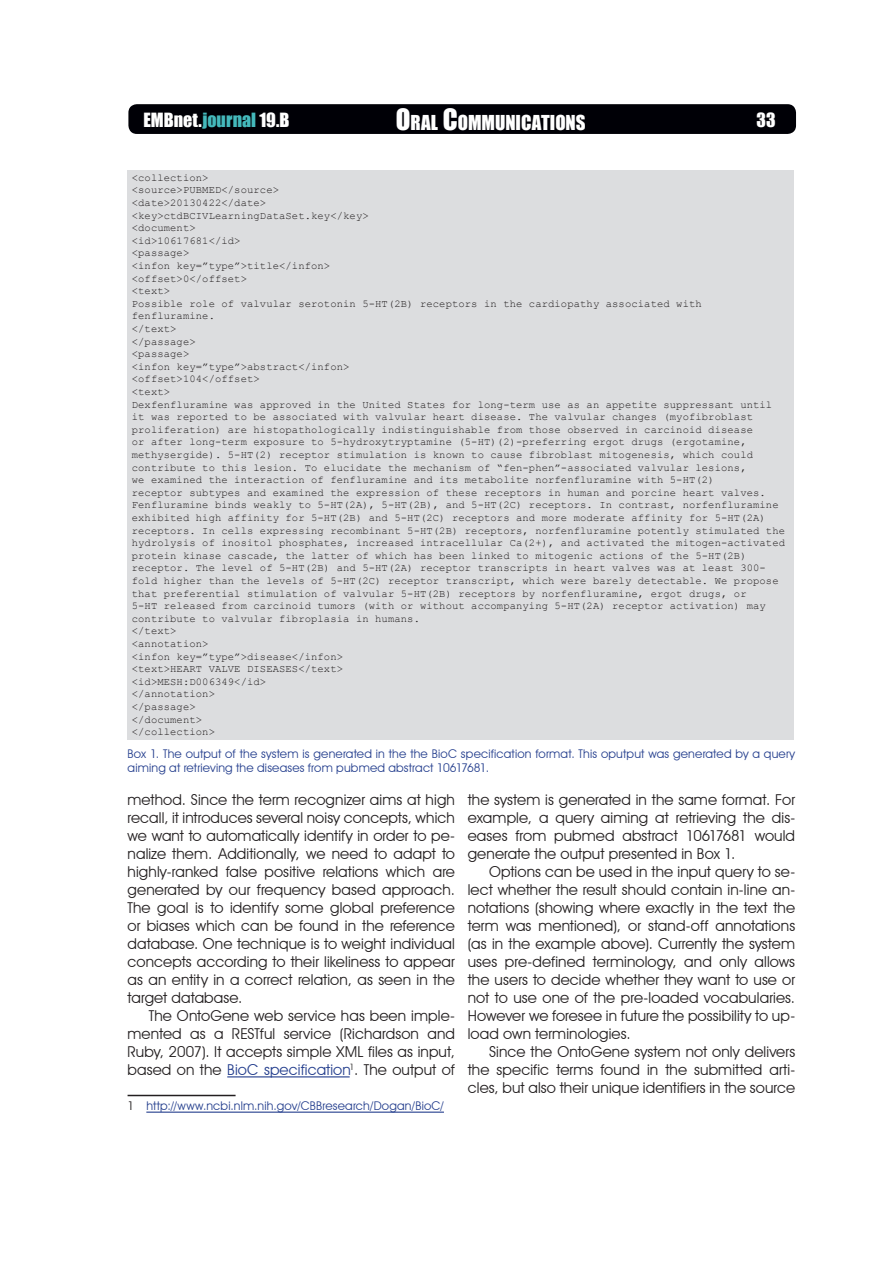
<style>
.page{position:relative;width:893px;height:1263px;background:#fff}
.page>*{position:absolute;margin:0;border:0;box-sizing:border-box;transform-origin:0 0}
.t1{font:18.9px "Impact";color:#fff}
.t2{font:18px "Impact";letter-spacing:.005em;color:#fff}
.text{font:15px/18px "Avant Garde IT Cby BT";letter-spacing:.01em;color:#231f20;text-align:justify}
.footnote{font:15px/18px "Avant Garde IT Cby BT";letter-spacing:.005em;color:#231f20;text-align:justify}
.legend{font:12px/14.4px "Avant Garde IT Cby BT";letter-spacing:.015em;color:#253f8e}
.footnote-2{font:12px "Avant Garde IT Cby BT";letter-spacing:.02em;color:#253f8e}
.code{font:10.5px/12.6px "Courier New";letter-spacing:.01em;color:#231f20}
.s1{color:#44b9bc}
.s2{font-size:27px}
.s3{color:#253f8e}
.s4{color:#231f20}
</style>
<div class="page">
<div style="left:128px;top:104px;width:668px;height:30px;background:#000006;border-radius:9px"></div>
<hr style="left:227px;top:1076px;width:123px;height:1px;background:#253f8e">
<hr style="left:128px;top:1095px;width:108px;height:1px;background:#231f20">
<hr style="left:146px;top:1111px;width:298px;height:2px;background:#253f8e">
<div style="left:128px;top:170px;width:666px;height:569px;background:#dcdddf"></div>
<h2 class="t2" style="left:143px;top:106px;width:148px">EMBnet.<span class="s1">journal</span> 19.B</h2>
<h1 class="t1" style="left:396px;top:108px;width:191px"><span class="s2">O</span>RAL <span class="s2">C</span>OMMUNICATIONS</h1>
<h2 class="t2" style="left:756px;top:106px;width:21px">33</h2>
<p class="code" style="left:132px;top:171px;width:78px">&lt;collection&gt;</p>
<p class="code" style="left:132px;top:183px;width:149px">&lt;source&gt;PUBMED&lt;/source&gt;</p>
<p class="code" style="left:132px;top:196px;width:136px">&lt;date&gt;20130422&lt;/date&gt;</p>
<p class="code" style="left:132px;top:209px;width:238px">&lt;key&gt;ctdBCIVLearningDataSet.key&lt;/key&gt;</p>
<p class="code" style="left:132px;top:221px;width:65px">&lt;document&gt;</p>
<p class="code" style="left:132px;top:234px;width:110px">&lt;id&gt;10617681&lt;/id&gt;</p>
<p class="code" style="left:132px;top:246px;width:59px">&lt;passage&gt;</p>
<p class="code" style="left:132px;top:259px;width:200px">&lt;infon key=”type”&gt;title&lt;/infon&gt;</p>
<p class="code" style="left:132px;top:272px;width:117px">&lt;offset&gt;0&lt;/offset&gt;</p>
<p class="code" style="left:132px;top:284px;width:40px">&lt;text&gt;</p>
<p class="code" style="left:132px;top:297px;width:571px">Possible role of valvular serotonin 5-HT(2B) receptors in the cardiopathy associated with fenfluramine.</p>
<p class="code" style="left:132px;top:322px;width:46px">&lt;/text&gt;</p>
<p class="code" style="left:132px;top:335px;width:65px">&lt;/passage&gt;</p>
<p class="code" style="left:132px;top:347px;width:59px">&lt;passage&gt;</p>
<p class="code" style="left:132px;top:360px;width:219px">&lt;infon key=”type”&gt;abstract&lt;/infon&gt;</p>
<p class="code" style="left:132px;top:372px;width:129px">&lt;offset&gt;104&lt;/offset&gt;</p>
<p class="code" style="left:132px;top:385px;width:40px">&lt;text&gt;</p>
<p class="code" style="left:132px;top:398px;width:655px">Dexfenfluramine was approved in the United States for long-term use as an appetite suppressant until it was reported to be associated with valvular heart disease. The valvular changes (myofibroblast proliferation) are histopathologically indistinguishable from those observed in carcinoid disease<br>or after long-term exposure to 5-hydroxytryptamine (5-HT)(2)-preferring ergot drugs (ergotamine, methysergide). 5-HT(2) receptor stimulation is known to cause fibroblast mitogenesis, which could contribute to this lesion. To elucidate the mechanism of “fen-phen”-associated valvular lesions,<br>we examined the interaction of fenfluramine and its metabolite norfenfluramine with 5-HT(2)<br>receptor subtypes and examined the expression of these receptors in human and porcine heart valves.<br>Fenfluramine binds weakly to 5-HT(2A), 5-HT(2B), and 5-HT(2C) receptors. In contrast, norfenfluramine exhibited high affinity for 5-HT(2B) and 5-HT(2C) receptors and more moderate affinity for 5-HT(2A) receptors. In cells expressing recombinant 5-HT(2B) receptors, norfenfluramine potently stimulated the hydrolysis of inositol phosphates, increased intracellular Ca(2+), and activated the mitogen-activated protein kinase cascade, the latter of which has been linked to mitogenic actions of the 5-HT(2B) receptor. The level of 5-HT(2B) and 5-HT(2A) receptor transcripts in heart valves was at least 300- fold higher than the levels of 5-HT(2C) receptor transcript, which were barely detectable. We propose that preferential stimulation of valvular 5-HT(2B) receptors by norfenfluramine, ergot drugs, or<br>5-HT released from carcinoid tumors (with or without accompanying 5-HT(2A) receptor activation) may contribute to valvular fibroplasia in humans.</p>
<p class="code" style="left:132px;top:624px;width:46px">&lt;/text&gt;</p>
<p class="code" style="left:132px;top:637px;width:78px">&lt;annotation&gt;</p>
<p class="code" style="left:132px;top:650px;width:213px">&lt;infon key=”type”&gt;disease&lt;/infon&gt;</p>
<p class="code" style="left:132px;top:662px;width:213px">&lt;text&gt;HEART VALVE DISEASES&lt;/text&gt;</p>
<p class="code" style="left:132px;top:675px;width:136px">&lt;id&gt;MESH:D006349&lt;/id&gt;</p>
<p class="code" style="left:132px;top:687px;width:85px">&lt;/annotation&gt;</p>
<p class="code" style="left:132px;top:700px;width:65px">&lt;/passage&gt;</p>
<p class="code" style="left:132px;top:713px;width:72px">&lt;/document&gt;</p>
<p class="code" style="left:132px;top:725px;width:85px">&lt;/collection&gt;</p>
<p class="legend" style="left:128px;top:746px;width:669px">Box 1. The output of the system is generated in the the BioC specification format. This oputput was generated by a query aiming at retrieving the diseases from pubmed abstract 10617681.</p>
<p class="text" style="left:128px;top:790px;width:329px">method. Since the term recognizer aims at high recall, it introduces several noisy concepts, which we want to automatically identify in order to pe&shy;nalize them. Additionally, we need to adapt to highly-ranked false positive relations which are generated by our frequency based approach.<br>The goal is to identify some global preference or biases which can be found in the reference database. One technique is to weight individual concepts according to their likeliness to appear as an entity in a correct relation, as seen in the target database.</p>
<p class="text" style="left:128px;top:1006px;width:329px;text-indent:21px">The OntoGene web service has been imple&shy;mented as a RESTful service (Richardson and Ruby, 2007). It accepts simple XML files as input, based on the <span class="s3">BioC specification</span><sup>1</sup>. The output of</p>
<p class="footnote-2" style="left:128px;top:1098px;width:318px"><span class="s4">1</span> http://www.ncbi.nlm.nih.gov/CBBresearch/Dogan/BioC/</p>
<p class="footnote" style="left:468px;top:790px;width:329px">the system is generated in the same format. For example, a query aiming at retrieving the dis&shy;eases from pubmed abstract 10617681 would generate the output presented in Box 1.</p>
<p class="text" style="left:468px;top:862px;width:329px;text-indent:21px">Options can be used in the input query to se&shy;lect whether the result should contain in-line an&shy;notations (showing where exactly in the text the term was mentioned), or stand-off annotations (as in the example above). Currently the system uses pre-defined terminology, and only allows the users to decide whether they want to use or not to use one of the pre-loaded vocabularies.<br>However we foresee in future the possibility to up&shy;load own terminologies.</p>
<p class="text" style="left:468px;top:1042px;width:329px;text-indent:21px">Since the OntoGene system not only delivers the specific terms found in the submitted arti&shy;cles, but also their unique identifiers in the source</p>
</div>
